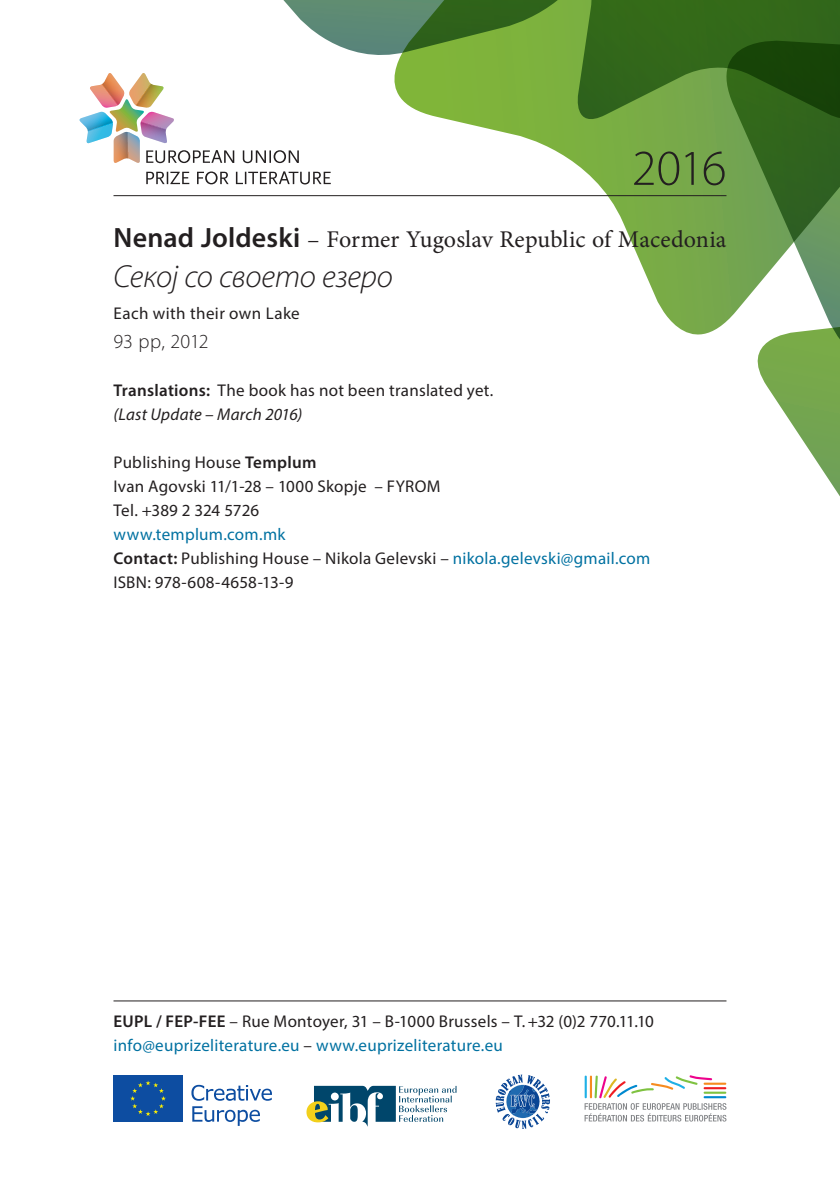
<style>
.page{position:relative;width:840px;height:1191px;background:#fff}
.page>*{position:absolute;margin:0;border:0;box-sizing:border-box;transform-origin:0 0}
.t1{font:300 50.4px "Myriad Pro";color:#231f20}
.t2{font:italic 300 32px "Myriad Pro";letter-spacing:-.01em;color:#231f20}
.t3{font:24px "Minion Pro";letter-spacing:.005em;color:#231f20}
.t4{font:300 20px "Myriad Pro";letter-spacing:-.005em;color:#231f20}
.t5{font:17px/24px "Myriad Pro";letter-spacing:.015em;color:#231f20}
.s1{font-family:"Myriad Pro";font-weight:600;font-size:28px}
.s2{font-weight:600}
.s3{font-style:italic}
.s4{color:#0071a1}
</style>
<div class="page">
<svg style="left:367px;top:68px;width:335px;height:267px"></svg>
<svg style="left:497px;top:0;width:205px;height:121px;background:#598d2f"></svg>
<svg style="left:775px;top:399px;width:64px;height:96px"></svg>
<svg style="left:283px;top:0;width:377px;height:68px;background:#689552"></svg>
<svg style="left:702px;top:0;width:137px;height:399px"></svg>
<div style="left:67px;top:60px;width:276px;height:137px;background:#fff"></div>
<svg style="left:146px;top:171px;width:184px;height:13px"></svg>
<svg style="left:79px;top:73px;width:220px;height:91px"></svg>
<hr style="left:113px;top:195px;width:613px;height:1px;background:#231f20">
<hr style="left:113px;top:1000px;width:613px;height:1px;background:#231f20">
<svg style="left:495px;top:1074px;width:54px;height:54px"></svg>
<svg style="left:584px;top:1075px;width:142px;height:46px"></svg>
<svg style="left:191px;top:1084px;width:81px;height:16px"></svg>
<svg style="left:192px;top:1106px;width:68px;height:19px"></svg>
<div style="left:113px;top:1075px;width:69px;height:46px;background:#0d4da1"></div>
<svg style="left:130px;top:1081px;width:36px;height:35px"></svg>
<svg style="left:306px;top:1085px;width:150px;height:42px"></svg>
<h1 class="t1" style="left:631px;top:138px;width:96px">2016</h1>
<h3 class="t3" style="left:113px;top:224px;width:614px"><span class="s1">Nenad Joldeski</span> – Former Yugoslav Republic of Macedonia</h3>
<h2 class="t2" style="left:113px;top:257px;width:280px">Секој со своето езеро</h2>
<p class="t5" style="left:113px;top:301px;width:188px">Each with their own Lake</p>
<p class="t4" style="left:113px;top:330px;width:96px">93 pp, 2012</p>
<p class="t5" style="left:113px;top:378px;width:381px"><span class="s2">Translations:</span> The book has not been translated yet. <span class="s3">(Last Update – March 2016)</span></p>
<p class="t5" style="left:113px;top:450px;width:328px">Publishing House <span class="s2">Templum<br></span>Ivan Agovski 11/1-28 – 1000 Skopje – FYROM<br>Tel. +389 2 324 5726</p>
<p class="t5" style="left:113px;top:522px;width:538px"><span class="s4">www.templum.com.mk<br></span><span class="s2">Contact:</span> Publishing House – Nikola Gelevski – <span class="s4">nikola.gelevski@gmail.com<br></span>ISBN: 978-608-4658-13-9</p>
<p class="t5" style="left:113px;top:1008px;width:541px"><span class="s2">EUPL / FEP-FEE</span> – Rue Montoyer, 31 – B-1000 Brussels – T.+32 (0)2 770.11.10 <span class="s4">info@euprizeliterature.eu</span> – <span class="s4">www.euprizeliterature.eu</span></p>
</div>
